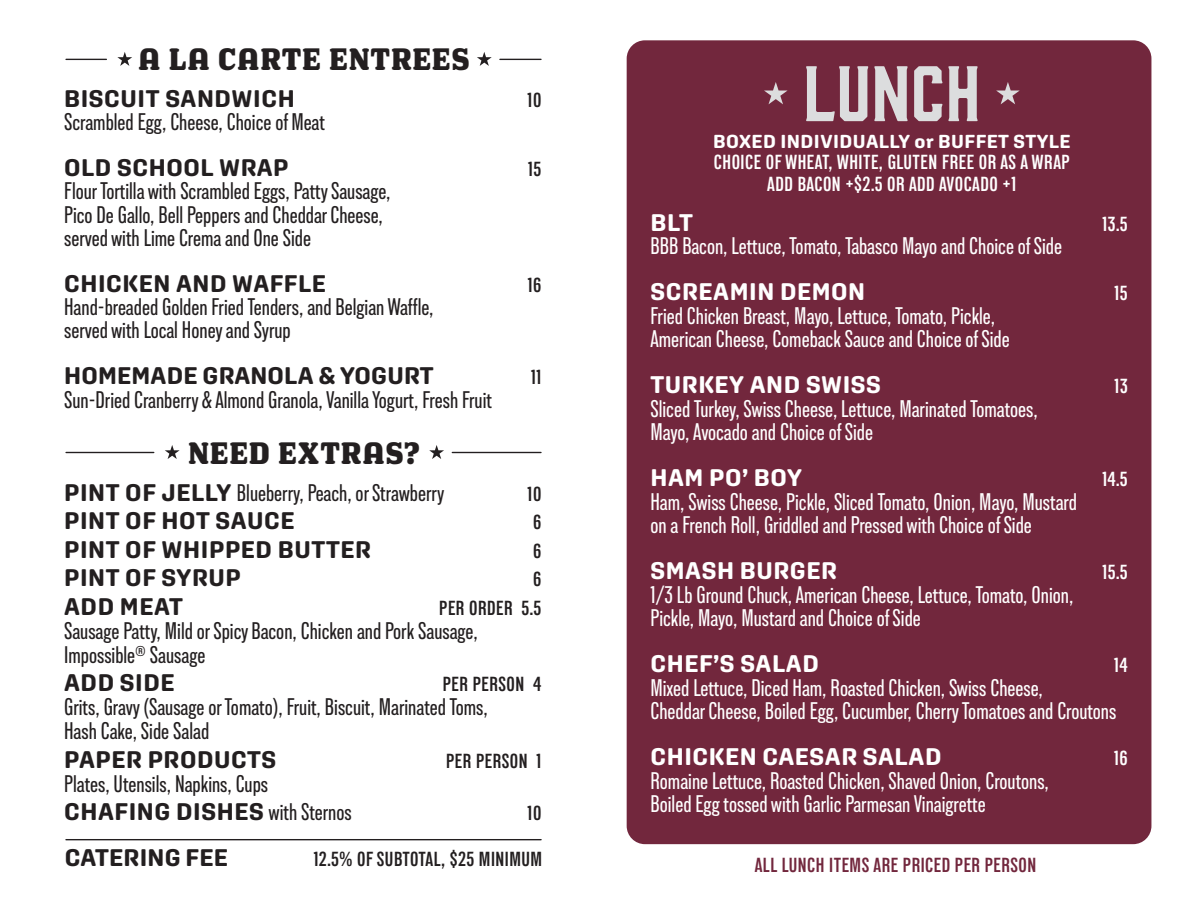
<style>
.page{position:relative;width:1188px;height:918px;background:#fff}
.page>*{position:absolute;margin:0;border:0;box-sizing:border-box;transform-origin:0 0}
.t1{font:72.3px "Gin Round";color:#dcddde}
.t2{font:700 30.45px "Los Feliz OT";letter-spacing:.025em;color:#231f20}
.t3{font:500 condensed 24px/23.2px "Lorimer No 2";color:#fff}
.t4{font:500 condensed 24px/23.1px "Lorimer No 2";color:#231f20}
.t5{font:700 24px "Aglet Sans";letter-spacing:.025em;color:#231f20}
.t6{font:700 24px "Aglet Sans";letter-spacing:.025em;color:#fff}
.t7{font:600 condensed 20.4px/21.8px "Lorimer No 2";letter-spacing:.025em;color:#fff;text-align:center}
.t8{font:600 condensed 20.4px "Lorimer No 2";letter-spacing:.025em;color:#231f20}
.t9{font:600 condensed 20.4px "Lorimer No 2";letter-spacing:.025em;color:#72273d}
.t10{font:700 18.75px "Aglet Sans";letter-spacing:.025em;color:#fff}
.s1{font-family:"Aglet Sans";font-weight:700;font-stretch:normal}
.s2{font-family:"Lorimer No 2";font-weight:500;font-stretch:condensed}
</style>
<div class="page">
<svg style="left:165px;top:445px;width:15px;height:14px"></svg>
<hr style="left:66px;top:452px;width:88px;height:1px;background:#231f20">
<svg style="left:429px;top:445px;width:15px;height:14px"></svg>
<hr style="left:452px;top:452px;width:89px;height:1px;background:#231f20">
<hr style="left:66px;top:839px;width:475px;height:1px;background:#231f20">
<div style="left:627px;top:40px;width:524px;height:804px;background:#72273d;border-radius:18px"></div>
<svg style="left:764px;top:82px;width:24px;height:22px"></svg>
<svg style="left:996px;top:82px;width:24px;height:22px"></svg>
<svg style="left:117px;top:52px;width:15px;height:14px"></svg>
<hr style="left:66px;top:59px;width:40px;height:1px;background:#231f20">
<svg style="left:477px;top:52px;width:15px;height:14px"></svg>
<hr style="left:500px;top:59px;width:41px;height:1px;background:#231f20">
<p class="t2" style="left:138px;top:40px;width:333px">A LA CARTE ENTREES</p>
<p class="t5" style="left:64px;top:84px;width:232px">BISCUIT SANDWICH</p>
<p class="t8" style="left:528px;top:89px;width:15px">10</p>
<p class="t4" style="left:64px;top:110px;width:262px">Scrambled Egg, Cheese, Choice of Meat</p>
<p class="t5" style="left:64px;top:154px;width:226px">OLD SCHOOL WRAP</p>
<p class="t8" style="left:528px;top:158px;width:15px">15</p>
<p class="t4" style="left:64px;top:179px;width:328px">Flour Tortilla with Scrambled Eggs, Patty Sausage,<br>Pico De Gallo, Bell Peppers and Cheddar Cheese, served with Lime Crema and One Side</p>
<p class="t5" style="left:64px;top:269px;width:263px">CHICKEN AND WAFFLE</p>
<p class="t8" style="left:528px;top:274px;width:15px">16</p>
<p class="t4" style="left:64px;top:295px;width:371px">Hand-breaded Golden Fried Tenders, and Belgian Waffle, served with Local Honey and Syrup</p>
<p class="t5" style="left:64px;top:362px;width:371px">HOMEMADE GRANOLA &amp; YOGURT</p>
<p class="t8" style="left:531px;top:366px;width:12px">11</p>
<p class="t4" style="left:64px;top:387px;width:429px">Sun-Dried Cranberry &amp; Almond Granola, Vanilla Yogurt, Fresh Fruit</p>
<p class="t2" style="left:188px;top:433px;width:233px">NEED EXTRAS?</p>
<p class="t4" style="left:64px;top:481px;width:382px"><span class="s1">PINT OF JELLY</span> Blueberry, Peach, or Strawberry</p>
<p class="t8" style="left:528px;top:483px;width:15px">10</p>
<p class="t5" style="left:64px;top:507px;width:232px">PINT OF HOT SAUCE</p>
<p class="t8" style="left:533px;top:511px;width:10px">6</p>
<p class="t5" style="left:64px;top:535px;width:309px">PINT OF WHIPPED BUTTER</p>
<p class="t8" style="left:533px;top:540px;width:10px">6</p>
<p class="t5" style="left:64px;top:564px;width:178px">PINT OF SYRUP</p>
<p class="t8" style="left:533px;top:568px;width:10px">6</p>
<p class="t5" style="left:64px;top:592px;width:120px">ADD MEAT</p>
<p class="t8" style="left:439px;top:597px;width:104px">PER ORDER 5.5</p>
<p class="t4" style="left:64px;top:618px;width:415px;line-height:24px">Sausage Patty, Mild or Spicy Bacon, Chicken and Pork Sausage,<br>Impossible® Sausage</p>
<p class="t5" style="left:64px;top:669px;width:112px">ADD SIDE</p>
<p class="t8" style="left:443px;top:673px;width:100px">PER PERSON 4</p>
<p class="t4" style="left:64px;top:695px;width:425px;line-height:24px">Grits, Gravy (Sausage or Tomato), Fruit, Biscuit, Marinated Toms,<br>Hash Cake, Side Salad</p>
<p class="t5" style="left:64px;top:745px;width:214px">PAPER PRODUCTS</p>
<p class="t8" style="left:446px;top:750px;width:97px">PER PERSON 1</p>
<p class="t4" style="left:64px;top:772px;width:206px">Plates, Utensils, Napkins, Cups</p>
<p class="t5" style="left:64px;top:798px;width:289px">CHAFING DISHES <span class="s2">with Sternos</span></p>
<p class="t8" style="left:528px;top:802px;width:15px">10</p>
<p class="t5" style="left:65px;top:843px;width:165px">CATERING FEE</p>
<p class="t8" style="left:314px;top:848px;width:230px">12.5% OF SUBTOTAL, $25 MINIMUM</p>
<h1 class="t1" style="left:803px;top:44px;width:179px">LUNCH</h1>
<p class="t10" style="left:713px;top:130px;width:359px">BOXED INDIVIDUALLY or BUFFET STYLE</p>
<p class="t7" style="left:714px;top:151px;width:357px">CHOICE OF WHEAT, WHITE, GLUTEN FREE OR AS A WRAP<br>ADD BACON +$2.5 OR ADD AVOCADO +1</p>
<p class="t6" style="left:650px;top:208px;width:44px">BLT</p>
<p class="t7" style="left:1102px;top:212px;width:27px">13.5</p>
<p class="t3" style="left:650px;top:234px;width:413px">BBB Bacon, Lettuce, Tomato, Tabasco Mayo and Choice of Side</p>
<p class="t6" style="left:650px;top:278px;width:216px">SCREAMIN DEMON</p>
<p class="t7" style="left:1114px;top:282px;width:15px">15</p>
<p class="t3" style="left:650px;top:303px;width:361px">Fried Chicken Breast, Mayo, Lettuce, Tomato, Pickle,<br>American Cheese, Comeback Sauce and Choice of Side</p>
<p class="t6" style="left:650px;top:371px;width:232px">TURKEY AND SWISS</p>
<p class="t7" style="left:1115px;top:375px;width:15px">13</p>
<p class="t3" style="left:650px;top:396px;width:389px">Sliced Turkey, Swiss Cheese, Lettuce, Marinated Tomatoes,<br>Mayo, Avocado and Choice of Side</p>
<p class="t6" style="left:650px;top:464px;width:153px">HAM PO’ BOY</p>
<p class="t7" style="left:1103px;top:468px;width:27px">14.5</p>
<p class="t3" style="left:650px;top:489px;width:428px">Ham, Swiss Cheese, Pickle, Sliced Tomato, Onion, Mayo, Mustard on a French Roll, Griddled and Pressed with Choice of Side</p>
<p class="t6" style="left:650px;top:557px;width:188px">SMASH BURGER</p>
<p class="t7" style="left:1102px;top:561px;width:27px">15.5</p>
<p class="t3" style="left:650px;top:582px;width:425px">1/3 Lb Ground Chuck, American Cheese, Lettuce, Tomato, Onion,<br>Pickle, Mayo, Mustard and Choice of Side</p>
<p class="t6" style="left:650px;top:650px;width:170px">CHEF’S SALAD</p>
<p class="t7" style="left:1114px;top:654px;width:15px">14</p>
<p class="t3" style="left:650px;top:675px;width:467px">Mixed Lettuce, Diced Ham, Roasted Chicken, Swiss Cheese,<br>Cheddar Cheese, Boiled Egg, Cucumber, Cherry Tomatoes and Croutons</p>
<p class="t6" style="left:650px;top:743px;width:293px">CHICKEN CAESAR SALAD</p>
<p class="t7" style="left:1114px;top:747px;width:15px">16</p>
<p class="t3" style="left:650px;top:768px;width:400px">Romaine Lettuce, Roasted Chicken, Shaved Onion, Croutons,<br>Boiled Egg tossed with Garlic Parmesan Vinaigrette</p>
<p class="t9" style="left:755px;top:854px;width:283px">ALL LUNCH ITEMS ARE PRICED PER PERSON</p>
</div>
